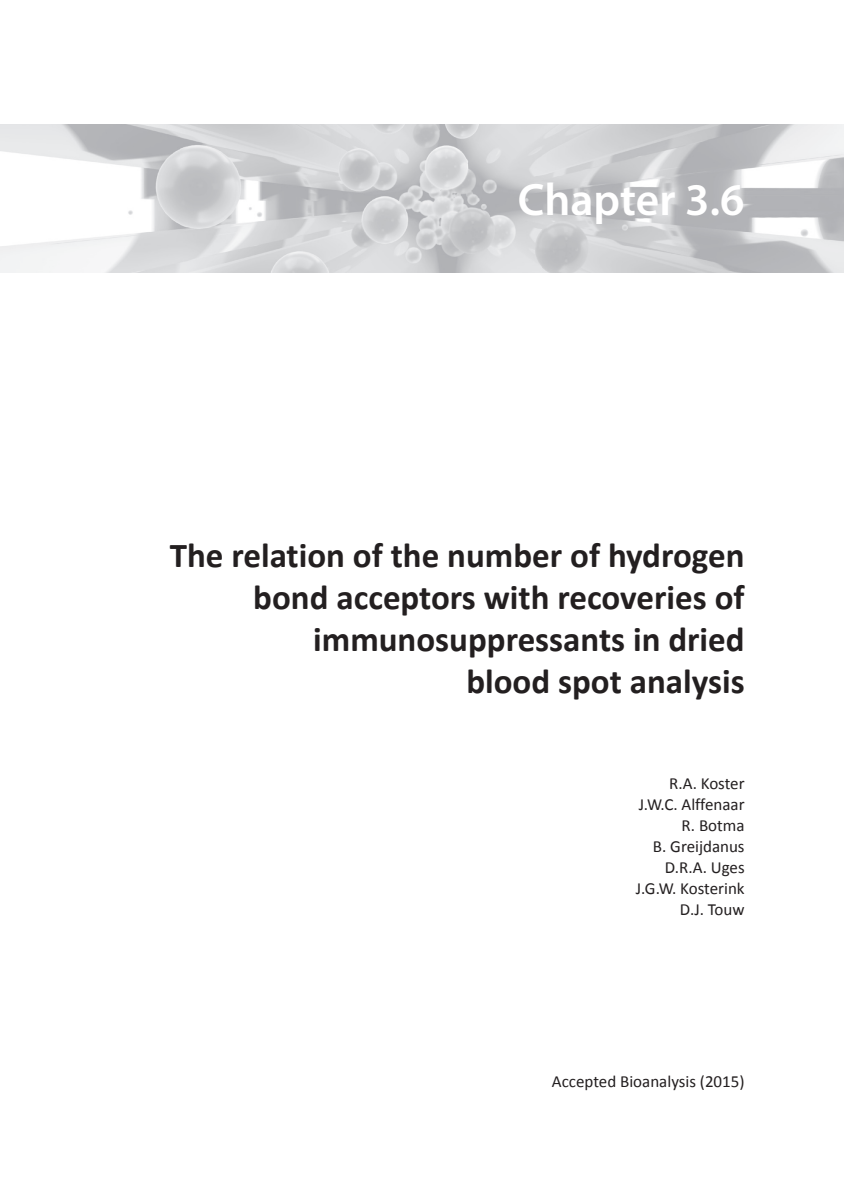
<style>
.page{position:relative;width:844px;height:1191px;background:#fff}
.page>*{position:absolute;margin:0;border:0;box-sizing:border-box;transform-origin:0 0}
.t1{font:600 45.5px "Myriad Pro";color:#fff}
.t2{font:700 35px/42px "Calibri";color:#231f20;text-align:right}
.t3{font:16.97px/21px "Calibri";color:#231f20;text-align:right}
</style>
<div class="page">
<img style="left:0;top:124px;width:843px;height:149px">
<h1 class="t1" style="left:517px;top:171px;width:228px">Chapter 3.6</h1>
<p class="t2" style="left:170px;top:534px;width:576px">the relation of the number of hydrogen bond acceptors with recoveries of immunosuppressants in dried<br>blood spot analysis</p>
<p class="t3" style="left:635px;top:772px;width:110px">R.A. Koster<br>J.W.C. Alffenaar<br>R. Botma<br>B. Greijdanus<br>D.R.A. Uges<br>J.G.W. Kosterink<br>D.J. Touw</p>
<p class="t3" style="left:552px;top:1070px;width:194px">Accepted Bioanalysis (2015)</p>
</div>
